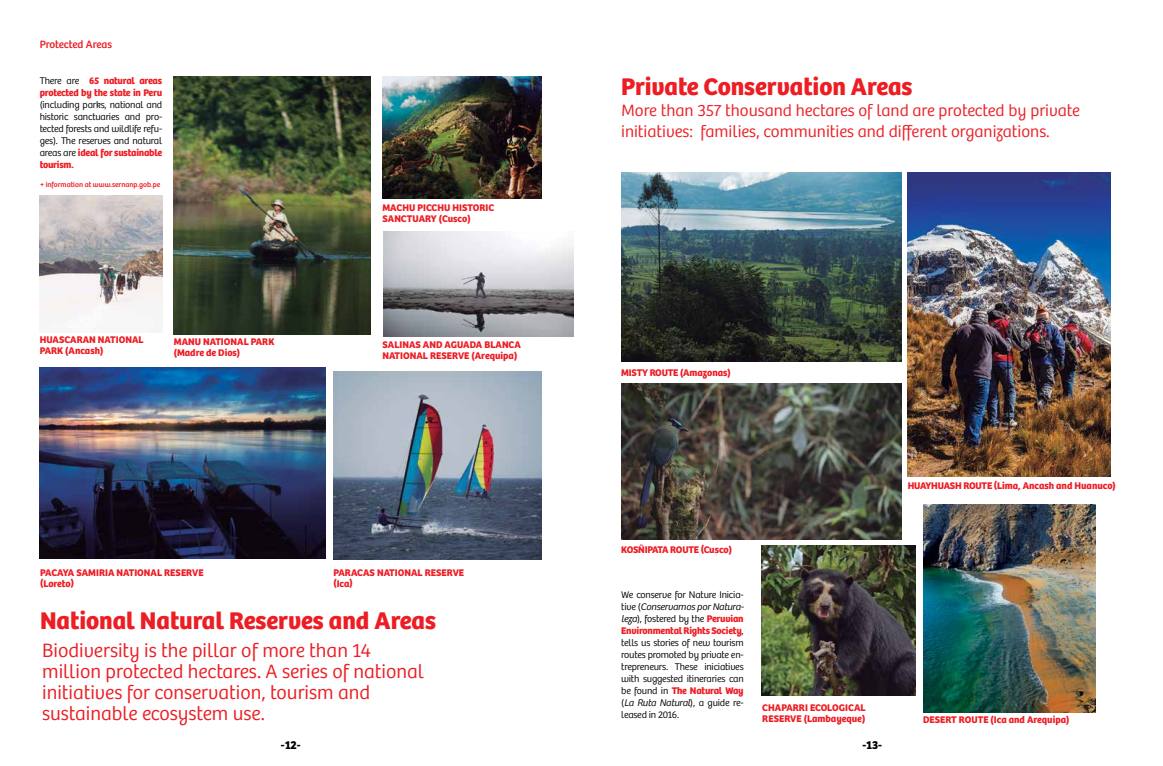
<style>
.page{position:relative;width:1163px;height:766px;background:#fff}
.page>*{position:absolute;margin:0;border:0;box-sizing:border-box;transform-origin:0 0}
.t1{font:700 25px "Bree Peru";color:#ed1d24}
.t2{font:300 20px/21px "Bree Peru";color:#ed1d24}
.t3{font:300 17px/21px "Bree Peru";color:#ed1d24}
.t4{font:700 12px "Bree";color:#000}
.t5{font:11px "Bree Peru";letter-spacing:-.005em;color:#ed1d24}
.t6{font:300 10px/12px "Bree Peru";letter-spacing:-.02em;color:#000;text-align:justify}
.t7{font:700 10px/11px "Bree Peru";color:#ed1d24}
.t8{font:700 10px/12px "Bree Peru";letter-spacing:-.02em;color:#ed1d24}
.t9{font:italic 10px "Bree Peru Lt";letter-spacing:-.02em;color:#000}
.t10{font:7.5px "Bree";color:#ed1d24}
.s1{font-weight:300;color:#000}
.s2{font-weight:700;color:#ed1d24}
.s3{font-family:"Bree Peru";font-weight:300;font-style:normal}
.s4{font-family:"Bree Peru Lt";font-weight:400;font-style:italic}
</style>
<div class="page">
<img style="left:382px;top:77px;width:159px;height:121px">
<img style="left:384px;top:232px;width:189px;height:104px">
<img style="left:621px;top:383px;width:279px;height:156px">
<img style="left:173px;top:77px;width:197px;height:257px">
<img style="left:40px;top:367px;width:286px;height:191px">
<img style="left:333px;top:371px;width:208px;height:188px">
<img style="left:761px;top:545px;width:153px;height:150px">
<img style="left:40px;top:196px;width:122px;height:134px">
<img style="left:621px;top:172px;width:279px;height:190px">
<img style="left:907px;top:172px;width:203px;height:304px">
<img style="left:923px;top:505px;width:171px;height:206px">
<p class="t5" style="left:40px;top:38px;width:74px">Protected Areas</p>
<p class="t8" style="left:40px;top:75px;width:124px"><span class="s1">There are</span> 65 natural areas protected by the state in Peru</p>
<p class="t6" style="left:40px;top:99px;width:124px">(including parks, national and historic sanctuaries and pro&shy;tected forests and wildlife refu&shy;ges). The reserves and natural areas are <span class="s2">ideal for sustainable tourism.</span></p>
<p class="t10" style="left:40px;top:180px;width:121px">+ information at www.sernanp.gob.pe</p>
<p class="t7" style="left:40px;top:334px;width:105px">HUASCARAN NATIONAL<br>PARK (Ancash)</p>
<p class="t7" style="left:174px;top:337px;width:102px">MANU NATIONAL PARK (Madre de Dios)</p>
<p class="t7" style="left:382px;top:202px;width:113px">MACHU PICCHU HISTORIC<br>SANCTUARY (Cusco)</p>
<p class="t7" style="left:382px;top:340px;width:140px">SALINAS AND AGUADA BLANCA<br>NATIONAL RESERVE (Arequipa)</p>
<p class="t7" style="left:40px;top:567px;width:165px">PACAYA SAMIRIA NATIONAL RESERVE (Loreto)</p>
<p class="t7" style="left:333px;top:567px;width:132px">PARACAS NATIONAL RESERVE (Ica)</p>
<h1 class="t1" style="left:40px;top:605px;width:397px">National Natural Reserves and Areas</h1>
<h2 class="t2" style="left:42px;top:640px;width:383px">Biodiversity is the pillar of more than 14 million protected hectares. A series of national initiatives for conservation, tourism and sustainable ecosystem use.</h2>
<h1 class="t1" style="left:621px;top:71px;width:293px">Private Conservation Areas</h1>
<h3 class="t3" style="left:621px;top:100px;width:460px">More than 357 thousand hectares of land are protected by private initiatives: families, communities and different organizations.</h3>
<p class="t8" style="left:621px;top:367px;width:111px">MISTY ROUTE (Amazonas)</p>
<p class="t7" style="left:907px;top:480px;width:210px">HUAYHUASH ROUTE (Lima, Ancash and Huanuco)</p>
<p class="t8" style="left:621px;top:543px;width:112px">KOSÑIPATA ROUTE (Cusco)</p>
<p class="t6" style="left:621px;top:589px;width:124px">We conserve for Nature Inicia-</p>
<p class="t9" style="left:621px;top:601px;width:124px"><span class="s3">tive (</span>Conservamos por Natura-</p>
<p class="t6" style="left:621px;top:613px;width:124px"><span class="s4">leza</span>), fostered by the <span class="s2">Peruvian Environmental Rights Society</span>, tells us stories of new tourism routes promoted by private en&shy;trepreneurs. These iniciatives with suggested itineraries can be found in <span class="s2">The Natural Way</span></p>
<p class="t9" style="left:621px;top:697px;width:124px"><span class="s3">(</span>La Ruta Natural<span class="s3">), a guide re-</span></p>
<p class="t6" style="left:621px;top:709px;width:59px">leased in 2016.</p>
<p class="t7" style="left:762px;top:702px;width:105px">CHAPARRI ECOLOGICAL<br>RESERVE (Lambayeque)</p>
<p class="t7" style="left:922px;top:714px;width:148px">DESERT ROUTE (Ica and Arequipa)</p>
<p class="t4" style="left:281px;top:737px;width:21px">-12-</p>
<p class="t4" style="left:862px;top:737px;width:21px">-13-</p>
</div>
